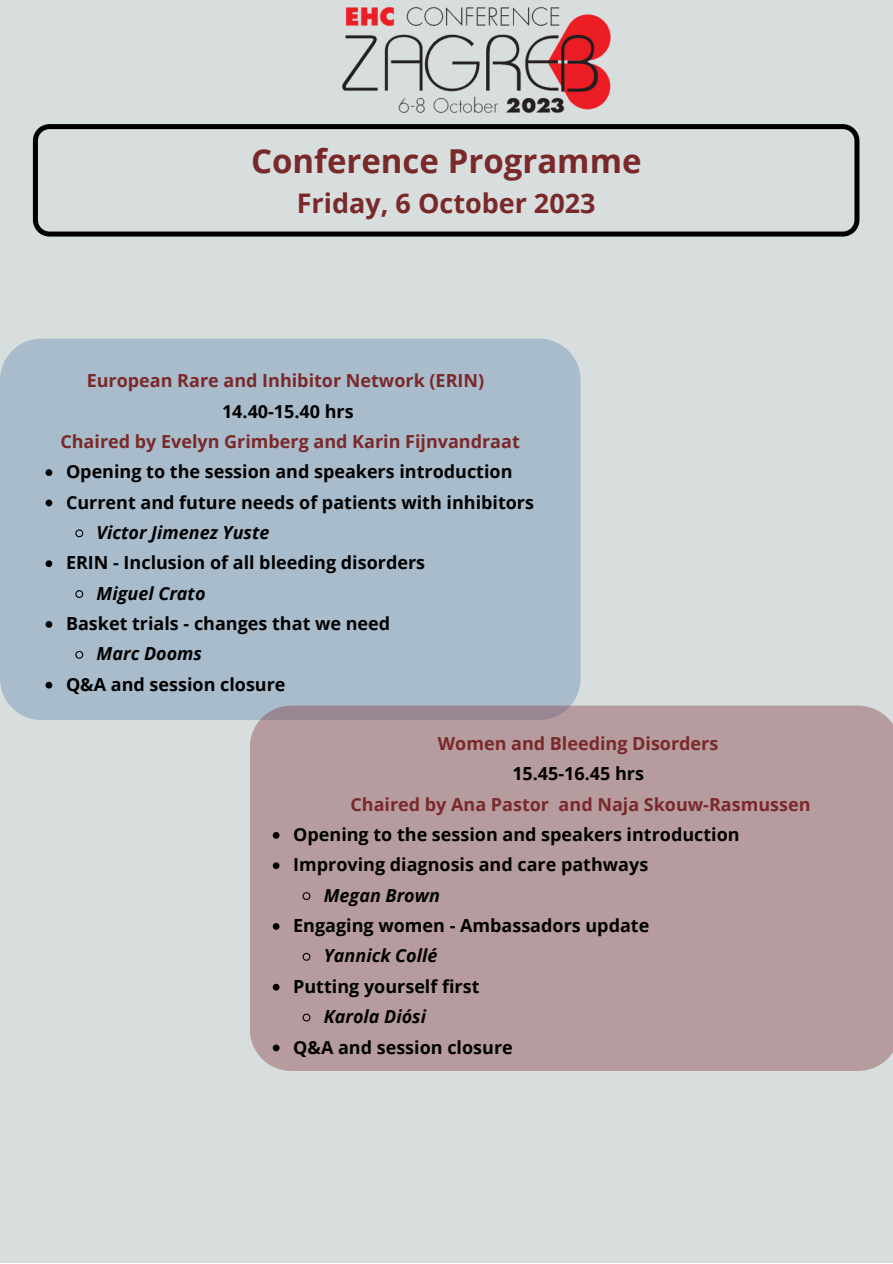
<style>
.page{position:relative;width:893px;height:1264px;background:#fff}
.page>*{position:absolute;margin:0;border:0;box-sizing:border-box;transform-origin:0 0}
.t1{font:700 33px "Open Sans";color:#7a292b}
.t2{font:700 27px "Open Sans";color:#7a292b}
.t3{font:700 18px "Open Sans";color:#000}
.t4{font:700 18px "Open Sans";color:#7a292b}
.t5{font:italic 700 18px "Open Sans";color:#000}
</style>
<div class="page">
<div style="left:0;top:0;width:892px;height:1262px;background:#d8ddde"></div>
<img style="left:342px;top:6px;width:269px;height:107px">
<svg style="left:33px;top:124px;width:826px;height:112px"></svg>
<div style="left:0;top:338px;width:580px;height:382px;background:#a9bccc"></div>
<svg style="left:46px;top:469px;width:6px;height:7px"></svg>
<svg style="left:46px;top:499px;width:6px;height:7px"></svg>
<svg style="left:75px;top:528px;width:9px;height:10px"></svg>
<svg style="left:46px;top:560px;width:6px;height:7px"></svg>
<svg style="left:75px;top:589px;width:9px;height:10px"></svg>
<svg style="left:46px;top:621px;width:6px;height:7px"></svg>
<svg style="left:75px;top:650px;width:9px;height:9px"></svg>
<svg style="left:46px;top:681px;width:6px;height:7px"></svg>
<div style="left:250px;top:705px;width:642px;height:365px;background:#b69c9e"></div>
<svg style="left:273px;top:832px;width:6px;height:6px"></svg>
<svg style="left:273px;top:862px;width:6px;height:7px"></svg>
<svg style="left:302px;top:891px;width:9px;height:9px"></svg>
<svg style="left:273px;top:923px;width:6px;height:6px"></svg>
<svg style="left:302px;top:952px;width:9px;height:9px"></svg>
<svg style="left:273px;top:983px;width:6px;height:7px"></svg>
<svg style="left:302px;top:1012px;width:9px;height:10px"></svg>
<svg style="left:273px;top:1044px;width:6px;height:7px"></svg>
<p class="t1" style="left:251px;top:138px;width:392px">Conference Programme</p>
<p class="t2" style="left:297px;top:184px;width:300px">Friday, 6 October 2023</p>
<p class="t4" style="left:87px;top:368px;width:399px">European Rare and Inhibitor Network (ERIN)</p>
<p class="t3" style="left:222px;top:398px;width:133px">14.40-15.40 hrs</p>
<p class="t4" style="left:60px;top:428px;width:461px">Chaired by Evelyn Grimberg and Karin Fijnvandraat</p>
<p class="t3" style="left:66px;top:459px;width:448px">Opening to the session and speakers introduction</p>
<p class="t3" style="left:66px;top:489px;width:469px">Current and future needs of patients with inhibitors</p>
<p class="t5" style="left:97px;top:519px;width:174px">Victor Jimenez Yuste</p>
<p class="t3" style="left:66px;top:550px;width:360px">ERIN - Inclusion of all bleeding disorders</p>
<p class="t5" style="left:97px;top:580px;width:110px">Miguel Crato</p>
<p class="t3" style="left:66px;top:611px;width:326px">Basket trials - changes that we need</p>
<p class="t5" style="left:97px;top:641px;width:107px">Marc Dooms</p>
<p class="t3" style="left:66px;top:671px;width:221px">Q&amp;A and session closure</p>
<p class="t4" style="left:438px;top:730px;width:282px">Women and Bleeding Disorders</p>
<p class="t3" style="left:512px;top:761px;width:133px">15.45-16.45 hrs</p>
<p class="t4" style="left:350px;top:791px;width:461px">Chaired by Ana Pastor and Naja Skouw-Rasmussen</p>
<p class="t3" style="left:293px;top:821px;width:448px">Opening to the session and speakers introduction</p>
<p class="t3" style="left:293px;top:852px;width:356px">Improving diagnosis and care pathways</p>
<p class="t5" style="left:324px;top:882px;width:118px">Megan Brown</p>
<p class="t3" style="left:293px;top:912px;width:357px">Engaging women - Ambassadors update</p>
<p class="t5" style="left:324px;top:943px;width:115px">Yannick Collé</p>
<p class="t3" style="left:293px;top:973px;width:188px">Putting yourself first</p>
<p class="t5" style="left:324px;top:1003px;width:104px">Karola Diósi</p>
<p class="t3" style="left:293px;top:1034px;width:221px">Q&amp;A and session closure</p>
</div>
